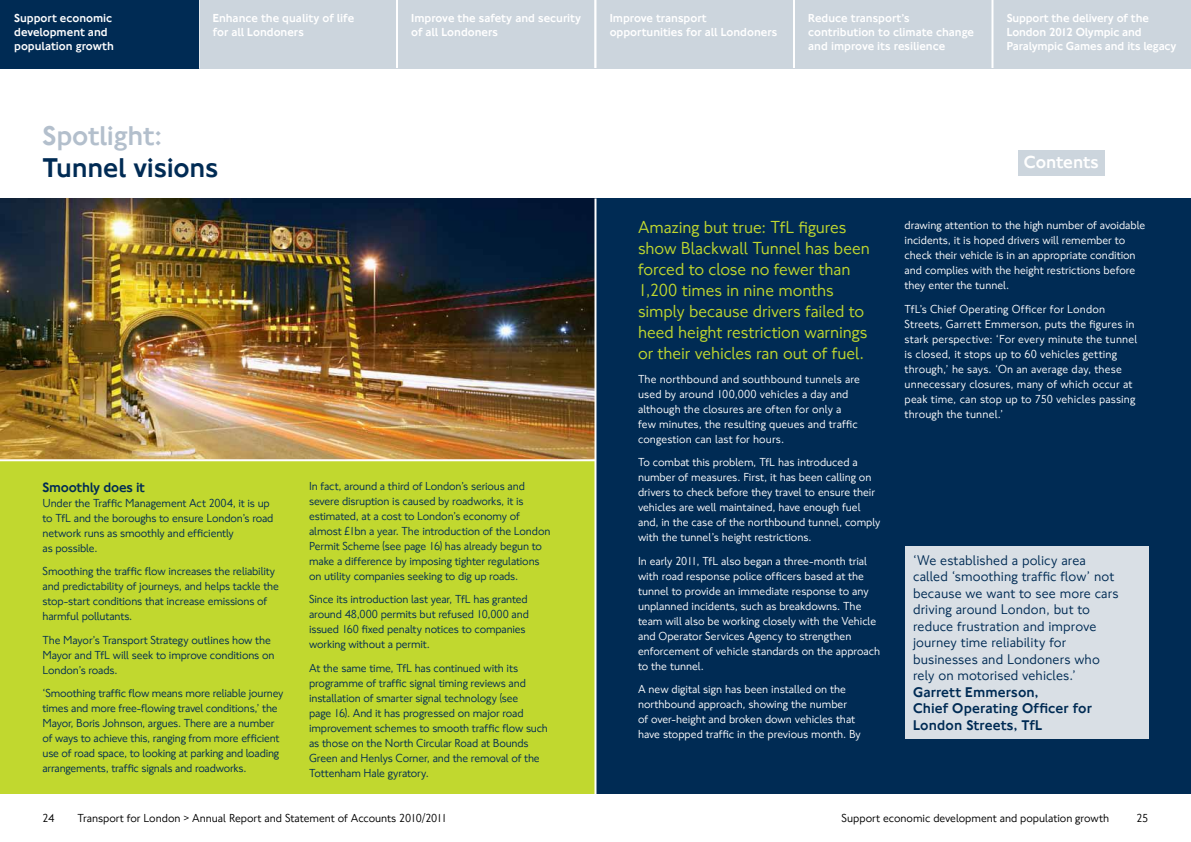
<style>
.page{position:relative;width:1191px;height:842px;background:#fff}
.page>*{position:absolute;margin:0;border:0;box-sizing:border-box;transform-origin:0 0}
.t1{font:500 28px "NJ Font";letter-spacing:-.005em;color:#002b54}
.t2{font:500 28px "NJ Font";letter-spacing:-.005em;color:#b3bfcc}
.t3{font:18px/21px "NJ Font";letter-spacing:-.005em;color:#c1d82f}
.t4{font:500 18px "NJ Font";color:#fff}
.t5{font:14.5px/16.5px "NJ Font";letter-spacing:.005em;color:#002b54}
.t6{font:500 14.5px/16.5px "NJ Font";letter-spacing:.01em;color:#002b54}
.t7{font:500 14px "NJ Font";letter-spacing:-.015em;color:#002b54}
.t8{font:12px/15px "NJ Font";letter-spacing:-.015em;color:#002b54}
.t9{font:12px/15px "NJ Font";color:#fff}
.t10{font:500 12px/14px "NJ Font";color:#fff}
.t11{font:12px "NJ Font";color:#000}
</style>
<div class="page">
<div style="left:198px;top:0;width:199px;height:68px;background:#ccd5dd"></div>
<div style="left:397px;top:0;width:198px;height:68px;background:#ccd5dd"></div>
<hr style="left:197px;top:0;width:2px;height:68px;background:#fff">
<hr style="left:396px;top:0;width:2px;height:68px;background:#fff">
<div style="left:595px;top:0;width:199px;height:68px;background:#ccd5dd"></div>
<div style="left:794px;top:0;width:198px;height:68px;background:#ccd5dd"></div>
<div style="left:992px;top:0;width:199px;height:68px;background:#ccd5dd"></div>
<hr style="left:594px;top:0;width:2px;height:68px;background:#fff">
<hr style="left:793px;top:0;width:2px;height:68px;background:#fff">
<hr style="left:991px;top:0;width:2px;height:68px;background:#fff">
<div style="left:1018px;top:150px;width:86px;height:26px;background:#ccd5dd"></div>
<div style="left:595px;top:198px;width:596px;height:596px;background:#002b54"></div>
<div style="left:0;top:198px;width:595px;height:596px;background:#c1d82f"></div>
<div style="left:904px;top:546px;width:244px;height:192px;background:#d9dfe5"></div>
<img style="left:0;top:198px;width:594px;height:261px">
<hr style="left:0;top:459px;width:595px;height:2px;background:#fff">
<hr style="left:594px;top:198px;width:2px;height:597px;background:#fff">
<div style="left:0;top:0;width:198px;height:68px;background:#002b54"></div>
<p class="t10" style="left:14px;top:12px;width:101px">Support economic development and population growth</p>
<p class="t10" style="left:213px;top:12px;width:143px">Enhance the quality of life for all Londoners</p>
<p class="t10" style="left:411px;top:12px;width:172px">Improve the safety and security of all Londoners</p>
<p class="t10" style="left:609px;top:12px;width:169px">Improve transport opportunities for all Londoners</p>
<p class="t10" style="left:808px;top:12px;width:167px">Reduce transport’s contribution to climate change and improve its resilience</p>
<p class="t10" style="left:1006px;top:12px;width:171px">Support the delivery of the<br>London 2012 Olympic and<br>Paralympic Games and its legacy</p>
<h1 class="t2" style="left:43px;top:118px;width:121px">Spotlight:</h1>
<h1 class="t1" style="left:43px;top:150px;width:177px">Tunnel visions</h1>
<p class="t7" style="left:43px;top:478px;width:104px">Smoothly does it</p>
<p class="t8" style="left:43px;top:495px;width:232px">Under the Traffic Management Act 2004, it is up to TfL and the boroughs to ensure London’s road network runs as smoothly and efficiently<br>as possible.</p>
<p class="t8" style="left:43px;top:564px;width:238px">Smoothing the traffic flow increases the reliability and predictability of journeys, and helps tackle the stop-start conditions that increase emissions of harmful pollutants.</p>
<p class="t8" style="left:43px;top:632px;width:233px">The Mayor’s Transport Strategy outlines how the<br>Mayor and TfL will seek to improve conditions on<br>London’s roads.</p>
<p class="t8" style="left:43px;top:686px;width:242px">‘Smoothing traffic flow means more reliable journey times and more free-flowing travel conditions,’ the Mayor, Boris Johnson, argues. There are a number of ways to achieve this, ranging from more efficient use of road space, to looking at parking and loading arrangements, traffic signals and roadworks.</p>
<p class="t8" style="left:309px;top:479px;width:243px">In fact, around a third of London’s serious and severe disruption is caused by roadworks, it is estimated, at a cost to London’s economy of almost £1bn a year. The introduction of the London Permit Scheme (see page 16) has already begun to make a difference by imposing tighter regulations on utility companies seeking to dig up roads.</p>
<p class="t8" style="left:309px;top:592px;width:221px">Since its introduction last year, TfL has granted around 48,000 permits but refused 10,000 and issued 160 fixed penalty notices to companies working without a permit.</p>
<p class="t8" style="left:309px;top:661px;width:240px">At the same time, TfL has continued with its programme of traffic signal timing reviews and installation of smarter signal technology (see<br>page 16). And it has progressed on major road improvement schemes to smooth traffic flow such as those on the North Circular Road at Bounds Green and Henlys Corner, and the removal of the Tottenham Hale gyratory.</p>
<p class="t11" style="left:43px;top:810px;width:13px">24</p>
<p class="t11" style="left:78px;top:810px;width:371px">Transport for London &gt; Annual Report and Statement of Accounts 2010/2011</p>
<h2 class="t3" style="left:638px;top:217px;width:233px">Amazing but true: TfL figures show Blackwall Tunnel has been forced to close no fewer than<br>1,200 times in nine months simply because drivers failed to heed height restriction warnings or their vehicles ran out of fuel.</h2>
<p class="t9" style="left:638px;top:371px;width:223px">The northbound and southbound tunnels are used by around 100,000 vehicles a day and although the closures are often for only a few minutes, the resulting queues and traffic congestion can last for hours.</p>
<p class="t9" style="left:638px;top:455px;width:244px">To combat this problem, TfL has introduced a number of measures. First, it has been calling on drivers to check before they travel to ensure their vehicles are well maintained, have enough fuel and, in the case of the northbound tunnel, comply with the tunnel’s height restrictions.</p>
<p class="t9" style="left:638px;top:553px;width:244px">In early 2011, TfL also began a three-month trial with road response police officers based at the tunnel to provide an immediate response to any unplanned incidents, such as breakdowns. The team will also be working closely with the Vehicle and Operator Services Agency to strengthen enforcement of vehicle standards on the approach to the tunnel.</p>
<p class="t9" style="left:638px;top:682px;width:224px">A new digital sign has been installed on the northbound approach, showing the number<br>of over-height and broken down vehicles that have stopped traffic in the previous month. By</p>
<h2 class="t4" style="left:1024px;top:151px;width:76px">Contents</h2>
<p class="t9" style="left:904px;top:218px;width:242px">drawing attention to the high number of avoidable incidents, it is hoped drivers will remember to check their vehicle is in an appropriate condition and complies with the height restrictions before they enter the tunnel.</p>
<p class="t9" style="left:904px;top:301px;width:234px">TfL’s Chief Operating Officer for London Streets, Garrett Emmerson, puts the figures in stark perspective: ‘For every minute the tunnel is closed, it stops up to 60 vehicles getting through,’ he says. ‘On an average day, these unnecessary closures, many of which occur at peak time, can stop up to 750 vehicles passing through the tunnel.’</p>
<p class="t5" style="left:913px;top:552px;width:207px">‘We established a policy area called ‘smoothing traffic flow’ not because we want to see more cars driving around London, but to reduce frustration and improve journey time reliability for businesses and Londoners who rely on motorised vehicles.’</p>
<p class="t6" style="left:913px;top:684px;width:180px">Garrett Emmerson,<br>Chief Operating Officer for<br>London Streets, TfL</p>
<p class="t11" style="left:841px;top:810px;width:269px">Support economic development and population growth</p>
<p class="t11" style="left:1136px;top:810px;width:14px">25</p>
</div>
